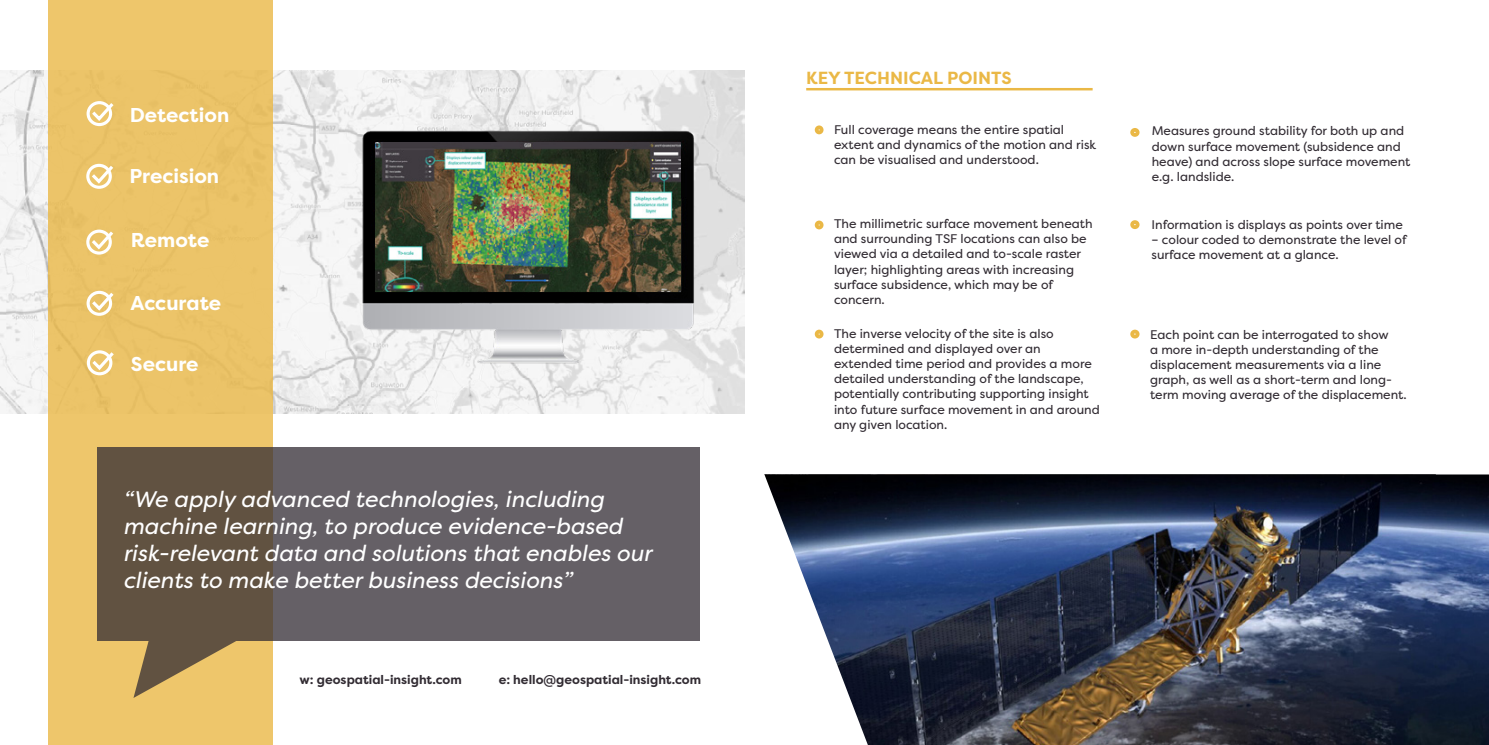
<style>
.page{position:relative;width:1489px;height:745px;background:#fff}
.page>*{position:absolute;margin:0;border:0;box-sizing:border-box;transform-origin:0 0}
.t1{font:italic 22.5px/27px "Filson Pro";color:#fff}
.t2{font:700 20px "Filson Pro";color:#fff}
.t3{font:700 17.5px "Filson Pro";color:#eab846}
.t4{font:12.5px/15px "Filson Pro";color:#322c33}
.t5{font:700 12.5px "Filson Pro";color:#322c33}
</style>
<div class="page">
<img style="left:0;top:71px;width:744px;height:342px">
<img style="left:867px;top:474px;width:621px;height:270px">
<svg style="left:345px;top:474px;width:522px;height:269px"></svg>
<div style="left:48px;top:0;width:225px;height:744px;background:#ecc469"></div>
<hr style="left:806px;top:88px;width:286px;height:2px;background:#eab846">
<svg style="left:97px;top:447px;width:603px;height:193px;background:#635c5b"></svg>
<svg style="left:133px;top:625px;width:130px;height:72px"></svg>
<img style="left:357px;top:126px;width:342px;height:240px">
<img style="left:375px;top:142px;width:305px;height:149px">
<div style="left:814px;top:125px;width:9px;height:9px;border:4px solid #eab846;border-radius:50%"></div>
<div style="left:814px;top:220px;width:9px;height:9px;border:4px solid #eab846;border-radius:50%"></div>
<div style="left:814px;top:329px;width:9px;height:9px;border:4px solid #eab846;border-radius:50%"></div>
<div style="left:1130px;top:128px;width:9px;height:9px;border:4px solid #eab846;border-radius:50%"></div>
<div style="left:1130px;top:220px;width:9px;height:9px;border:4px solid #eab846;border-radius:50%"></div>
<div style="left:1130px;top:329px;width:9px;height:9px;border:4px solid #eab846;border-radius:50%"></div>
<div style="left:87px;top:101px;width:25px;height:25px;border:3px solid #fff;border-radius:50%"></div>
<svg style="left:89px;top:101px;width:25px;height:22px"></svg>
<div style="left:86px;top:164px;width:26px;height:25px;border:3px solid #fff;border-radius:50%"></div>
<svg style="left:88px;top:163px;width:25px;height:23px"></svg>
<div style="left:86px;top:229px;width:26px;height:25px;border:3px solid #fff;border-radius:50%"></div>
<svg style="left:88px;top:229px;width:25px;height:22px"></svg>
<div style="left:87px;top:290px;width:25px;height:25px;border:3px solid #fff;border-radius:50%"></div>
<svg style="left:89px;top:290px;width:25px;height:23px"></svg>
<div style="left:87px;top:350px;width:25px;height:25px;border:3px solid #fff;border-radius:50%"></div>
<svg style="left:89px;top:350px;width:25px;height:22px"></svg>
<h2 class="t2" style="left:130px;top:102px;width:101px">Detection</h2>
<h2 class="t2" style="left:129px;top:164px;width:91px">Precision</h2>
<h2 class="t2" style="left:131px;top:227px;width:80px">Remote</h2>
<h2 class="t2" style="left:131px;top:290px;width:92px">Accurate</h2>
<h2 class="t2" style="left:131px;top:351px;width:69px">Secure</h2>
<h1 class="t1" style="left:123px;top:485px;width:530px">“We apply advanced technologies, including machine learning, to produce evidence-based risk-relevant data and solutions that enables our clients to make better business decisions”</h1>
<p class="t5" style="left:299px;top:671px;width:164px">w: geospatial-insight.com</p>
<p class="t5" style="left:498px;top:671px;width:204px">e: hello@geospatial-insight.com</p>
<h3 class="t3" style="left:806px;top:67px;width:207px">KEY TECHNICAL POINTS</h3>
<p class="t4" style="left:834px;top:122px;width:264px">Full coverage means the entire spatial extent and dynamics of the motion and risk can be visualised and understood.</p>
<p class="t4" style="left:834px;top:216px;width:260px">The millimetric surface movement beneath and surrounding TSF locations can also be viewed via a detailed and to-scale raster layer; highlighting areas with increasing surface subsidence, which may be of concern.</p>
<p class="t4" style="left:834px;top:326px;width:267px">The inverse velocity of the site is also determined and displayed over an extended time period and provides a more detailed understanding of the landscape, potentially contributing supporting insight into future surface movement in and around any given location.</p>
<p class="t4" style="left:1151px;top:123px;width:260px">Measures ground stability for both up and down surface movement (subsidence and heave) and across slope surface movement e.g. landslide.</p>
<p class="t4" style="left:1151px;top:216px;width:253px">Information is displays as points over time</p>
<p class="t4" style="left:1151px;top:231px;width:256px">– colour coded to demonstrate the level of surface movement at a glance.</p>
<p class="t4" style="left:1149px;top:327px;width:258px">Each point can be interrogated to show<br>a more in-depth understanding of the displacement measurements via a line graph, as well as a short-term and long&shy;term moving average of the displacement.</p>
</div>
